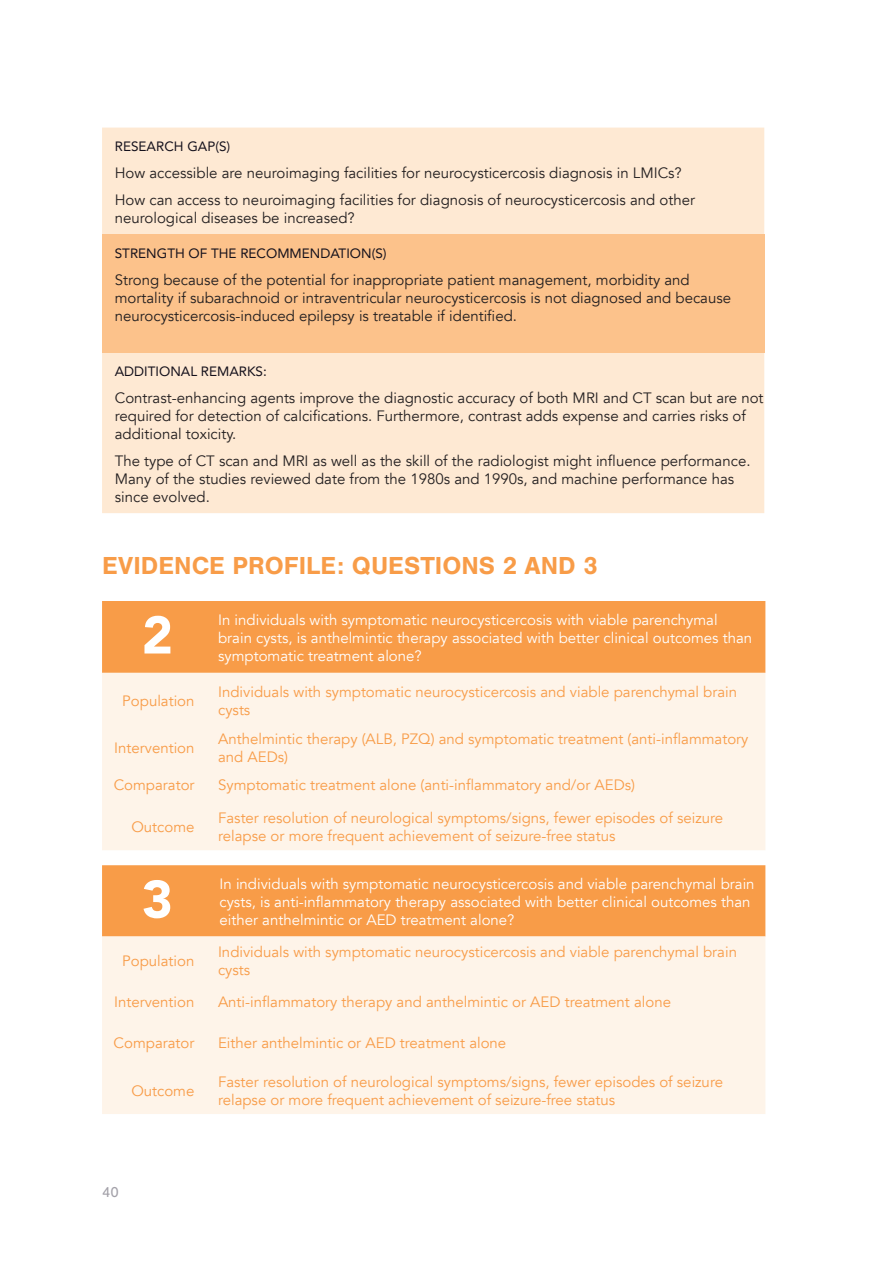
<style>
.page{position:relative;width:893px;height:1263px;background:#fff}
.page>*{position:absolute;margin:0;border:0;box-sizing:border-box;transform-origin:0 0}
.AML_corps_de_texte{font:900 52.5px "Avenir";color:#fff}
.AML_Title_1_1{font:700 25.5px "Nimbus San";color:#f89c48}
.t1{font:15px/18px "Avenir";color:#231f20}
.AML_corps_de_texte-2{font:15px/18px "Avenir";color:#f89c48}
.AML_corps_de_texte-3{font:15px/18px "Avenir";color:#fff}
.t2{font:15px "Nimbus San";color:#a3a1a9}
.t3{font:13.5px "Avenir";color:#15111c}
</style>
<div class="page">
<div style="left:102px;top:128px;width:662px;height:385px;background:#fee9d3"></div>
<div style="left:102px;top:235px;width:662px;height:118px;background:#fcc28b"></div>
<div style="left:102px;top:601px;width:663px;height:72px;background:#f89c48"></div>
<div style="left:102px;top:673px;width:663px;height:177px;background:#fef4e9"></div>
<div style="left:102px;top:865px;width:663px;height:71px;background:#f89c48"></div>
<div style="left:102px;top:936px;width:663px;height:178px;background:#fef4e9"></div>
<p class="t3" style="left:115px;top:136px;width:117px">RESEARCH GAP(S)</p>
<p class="t1" style="left:115px;top:164px;width:569px">How accessible are neuroimaging facilities for neurocysticercosis diagnosis in LMICs?</p>
<p class="t1" style="left:115px;top:191px;width:582px">How can access to neuroimaging facilities for diagnosis of neurocysticercosis and other neurological diseases be increased?</p>
<p class="t3" style="left:115px;top:243px;width:273px">STRENGTH OF THE RECOMMENDATION(S)</p>
<p class="t1" style="left:115px;top:271px;width:618px">Strong because of the potential for inappropriate patient management, morbidity and mortality if subarachnoid or intraventricular neurocysticercosis is not diagnosed and because neurocysticercosis-induced epilepsy is treatable if identified.</p>
<p class="t3" style="left:115px;top:361px;width:154px">ADDITIONAL REMARKS:</p>
<p class="t1" style="left:115px;top:390px;width:650px">Contrast-enhancing agents improve the diagnostic accuracy of both MRI and CT scan but are not required for detection of calcifications. Furthermore, contrast adds expense and carries risks of additional toxicity.</p>
<p class="t1" style="left:115px;top:453px;width:637px">The type of CT scan and MRI as well as the skill of the radiologist might influence performance.<br>Many of the studies reviewed date from the 1980s and 1990s, and machine performance has since evolved.</p>
<p class="AML_Title_1_1" style="left:102px;top:551px;width:497px">EVIDENCE PROFILE: QUESTIONS 2 AND 3</p>
<p class="AML_corps_de_texte" style="left:142px;top:590px;width:33px">2</p>
<p class="AML_corps_de_texte-3" style="left:218px;top:611px;width:536px">In individuals with symptomatic neurocysticercosis with viable parenchymal brain cysts, is anthelmintic therapy associated with better clinical outcomes than symptomatic treatment alone?</p>
<p class="AML_corps_de_texte-2" style="left:122px;top:692px;width:74px">Population</p>
<p class="AML_corps_de_texte-2" style="left:218px;top:683px;width:520px">Individuals with symptomatic neurocysticercosis and viable parenchymal brain cysts</p>
<p class="AML_corps_de_texte-2" style="left:114px;top:739px;width:82px">Intervention</p>
<p class="AML_corps_de_texte-2" style="left:218px;top:730px;width:532px">Anthelmintic therapy (ALB, PZQ) and symptomatic treatment (anti-inflammatory and AEDs)</p>
<p class="AML_corps_de_texte-2" style="left:114px;top:776px;width:82px">Comparator</p>
<p class="AML_corps_de_texte-2" style="left:218px;top:776px;width:418px">Symptomatic treatment alone (anti-inflammatory and/or AEDs)</p>
<p class="AML_corps_de_texte-2" style="left:131px;top:818px;width:65px">Outcome</p>
<p class="AML_corps_de_texte-2" style="left:218px;top:809px;width:506px">Faster resolution of neurological symptoms/signs, fewer episodes of seizure relapse or more frequent achievement of seizure-free status</p>
<p class="AML_corps_de_texte" style="left:142px;top:854px;width:33px">3</p>
<p class="AML_corps_de_texte-3" style="left:220px;top:875px;width:537px">In individuals with symptomatic neurocysticercosis and viable parenchymal brain cysts, is anti-inflammatory therapy associated with better clinical outcomes than either anthelmintic or AED treatment alone?</p>
<p class="AML_corps_de_texte-2" style="left:122px;top:952px;width:74px">Population</p>
<p class="AML_corps_de_texte-2" style="left:218px;top:943px;width:520px">Individuals with symptomatic neurocysticercosis and viable parenchymal brain cysts</p>
<p class="AML_corps_de_texte-2" style="left:114px;top:993px;width:82px">Intervention</p>
<p class="AML_corps_de_texte-2" style="left:218px;top:993px;width:454px">Anti-inflammatory therapy and anthelmintic or AED treatment alone</p>
<p class="AML_corps_de_texte-2" style="left:114px;top:1034px;width:82px">Comparator</p>
<p class="AML_corps_de_texte-2" style="left:218px;top:1034px;width:290px">Either anthelmintic or AED treatment alone</p>
<p class="AML_corps_de_texte-2" style="left:131px;top:1082px;width:65px">Outcome</p>
<p class="AML_corps_de_texte-2" style="left:218px;top:1073px;width:506px">Faster resolution of neurological symptoms/signs, fewer episodes of seizure relapse or more frequent achievement of seizure-free status</p>
<p class="t2" style="left:102px;top:1183px;width:18px">40</p>
</div>
